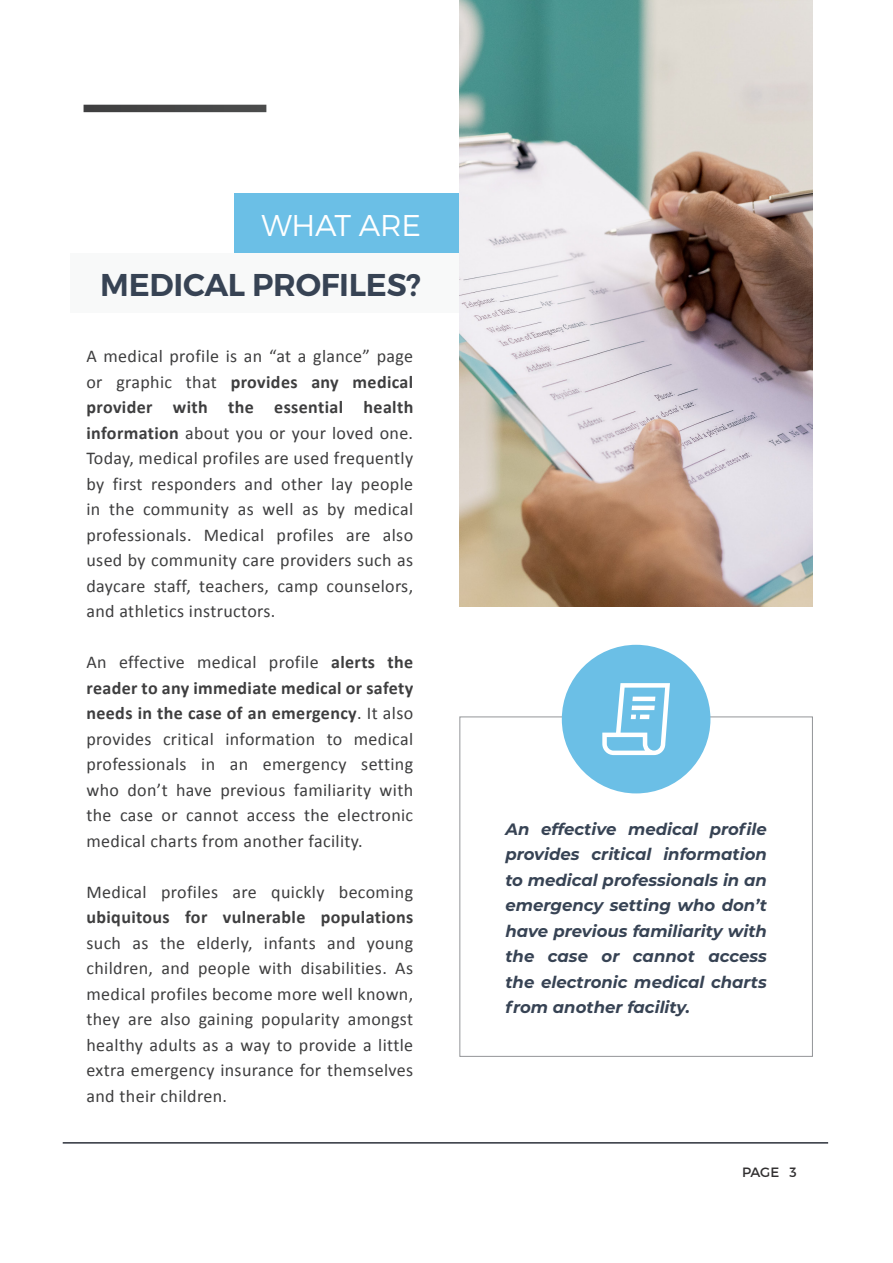
<style>
.page{position:relative;width:893px;height:1263px;background:#fff}
.page>*{position:absolute;margin:0;border:0;box-sizing:border-box;transform-origin:0 0}
.t1{font:600 31.5px "Montserrat";letter-spacing:-.01em;color:#374354}
.t2{font:300 30px "Montserrat";letter-spacing:-.01em;color:#fff}
.t3{font:18px/25.5px "Calibri";letter-spacing:.02em;color:#3e3e3f;text-align:justify}
.t4{font:italic 700 16.5px/25.5px "Montserrat";color:#374354;text-align:justify}
.t5{font:13.5px "Montserrat";color:#312f30}
.s1{font-weight:700}
</style>
<div class="page">
<hr style="left:0;top:316px;width:1px;height:754px;background:#63bee6">
<div style="left:459px;top:716px;width:354px;height:341px;border:1px solid #939598"></div>
<div style="left:234px;top:193px;width:246px;height:60px;background:#6bbfe6"></div>
<div style="left:70px;top:253px;width:400px;height:60px;background:#f2f3f4"></div>
<img style="left:459px;top:0;width:354px;height:606px">
<div style="left:562px;top:645px;width:148px;height:148px;background:#6bbfe6;border-radius:50%"></div>
<svg style="left:602px;top:683px;width:68px;height:72px"></svg>
<hr style="left:63px;top:1142px;width:765px;height:1px;background:#2d323b">
<div style="left:84px;top:105px;width:182px;height:7px;background:#454546"></div>
<p class="t2" style="left:261px;top:207px;width:161px">WHAT ARE</p>
<p class="t1" style="left:100px;top:265px;width:322px">MEDICAL PROFILES?</p>
<p class="t3" style="left:86px;top:343px;width:328px">A medical profile is an “at a glance” page or graphic that <span class="s1">provides any medical provider with the essential health information</span> about you or your loved one.<br>Today, medical profiles are used frequently by first responders and other lay people in the community as well as by medical professionals. Medical profiles are also used by community care providers such as daycare staff, teachers, camp counselors, and athletics instructors.</p>
<p class="t3" style="left:86px;top:649px;width:328px">An effective medical profile <span class="s1">alerts the reader to any immediate medical or safety needs in the case of an emergency</span>. It also provides critical information to medical professionals in an emergency setting who don’t have previous familiarity with the case or cannot access the electronic medical charts from another facility.</p>
<p class="t3" style="left:86px;top:879px;width:328px">Medical profiles are quickly becoming <span class="s1">ubiquitous for vulnerable populations </span>such as the elderly, infants and young children, and people with disabilities. As medical profiles become more well known, they are also gaining popularity amongst healthy adults as a way to provide a little extra emergency insurance for themselves and their children.</p>
<p class="t4" style="left:505px;top:815px;width:263px">An effective medical profile provides critical information to medical professionals in an emergency setting who don’t have previous familiarity with the case or cannot access the electronic medical charts from another facility.</p>
<p class="t5" style="left:742px;top:1164px;width:56px">PAGE 3</p>
</div>
